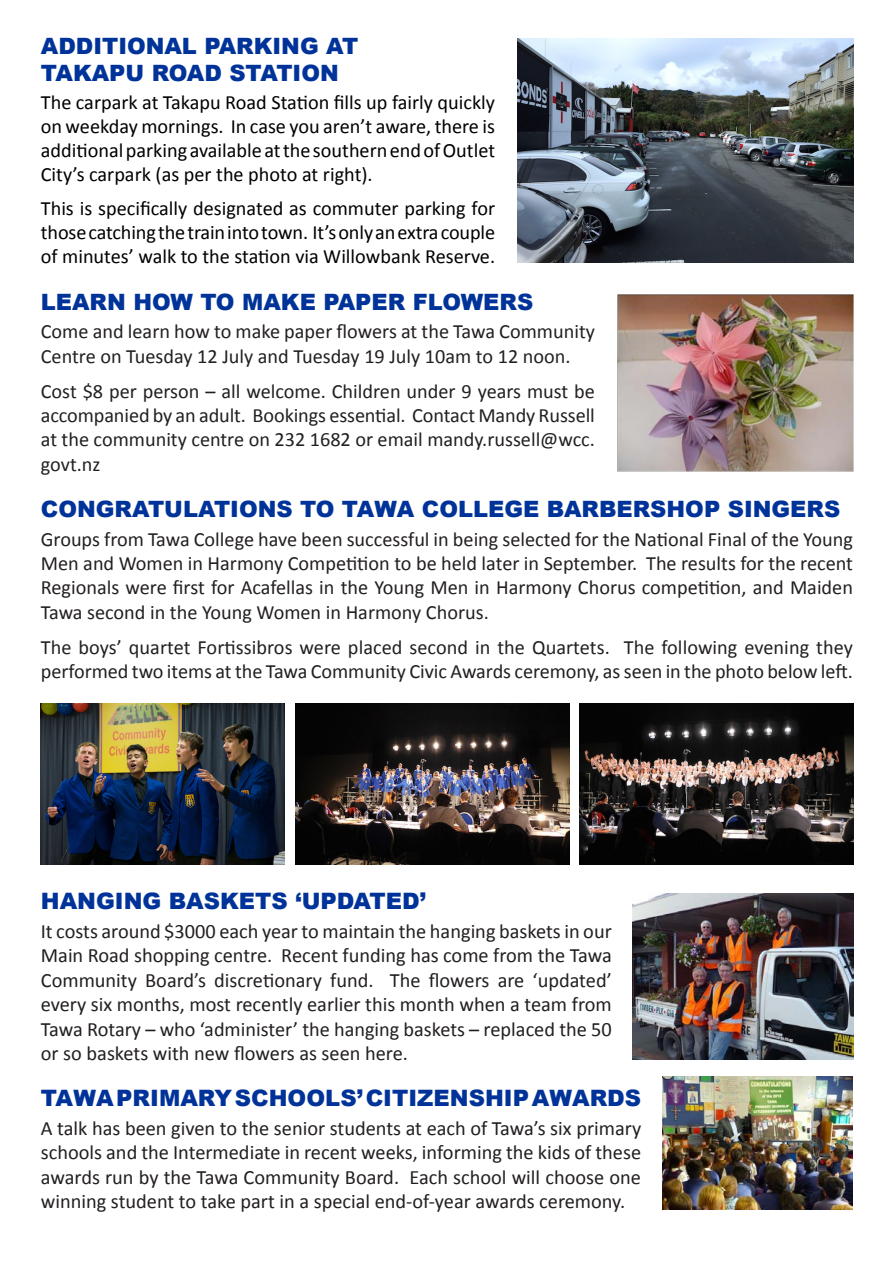
<style>
.page{position:relative;width:893px;height:1263px;background:#fff}
.page>*{position:absolute;margin:0;border:0;box-sizing:border-box;transform-origin:0 0}
.t1{font:900 22.65px "Arial";color:#039}
.t2{font:900 22.5px "Arial";color:#039}
.t3{font:20.4px/24.5px "Calibri";color:#231f20;text-align:justify}
.t4{font:20.25px/24.3px "Calibri";color:#231f20}
.t5{font:20.25px/24px "Calibri";color:#000;text-align:justify}
.s1{font-size:20.4px}
</style>
<div class="page">
<img style="left:617px;top:294px;width:237px;height:178px">
<img style="left:517px;top:39px;width:336px;height:224px">
<img style="left:41px;top:703px;width:244px;height:162px">
<img style="left:295px;top:703px;width:274px;height:161px">
<img style="left:579px;top:703px;width:274px;height:162px">
<img style="left:632px;top:894px;width:221px;height:165px">
<img style="left:663px;top:1076px;width:190px;height:134px">
<p class="t2" style="left:41px;top:30px;width:319px">ADDITIONAL PARKING AT</p>
<p class="t2" style="left:41px;top:57px;width:299px">TAKAPU ROAD STATION</p>
<p class="t5" style="left:41px;top:90px;width:456px">The carpark at Takapu Road Station fills up fairly quickly on weekday mornings. In case you aren’t aware, there is additional parking available at the southern end of Outlet City’s carpark (as per the photo at right).</p>
<p class="t5" style="left:41px;top:195px;width:456px">This is specifically designated as commuter parking for those catching the train into town. It’s only an extra couple of minutes’ walk to the station via Willowbank Reserve.</p>
<p class="t2" style="left:41px;top:286px;width:494px">LEARN HOW TO MAKE PAPER FLOWERS</p>
<p class="t4" style="left:41px;top:319px;width:556px">Come and learn how to make paper flowers at the Tawa Community<br>Centre on Tuesday 12 July and Tuesday 19 July 10am to 12 noon.</p>
<p class="t4" style="left:41px;top:378px;width:556px;text-align:justify">Cost $8 per person – all welcome. Children under 9 years must be accompanied by an adult. Bookings essential. Contact Mandy Russell at the community centre on 232 1682 or email mandy.russell@wcc. govt.nz</p>
<p class="t2" style="left:41px;top:493px;width:801px">CONGRATULATIONS TO TAWA COLLEGE BARBERSHOP SINGERS</p>
<p class="t4" style="left:41px;top:526px;width:814px;text-align:justify">Groups from Tawa College have been successful in being selected for the National Final of the Young Men and Women in Harmony Competition to be held later in September. The results for the recent Regionals were first for Acafellas in the Young Men in Harmony Chorus competition, and Maiden Tawa second in the Young Women in Harmony Chorus.</p>
<p class="t4" style="left:41px;top:634px;width:814px">The boys’ quartet Fortissibros were placed second in the Quartets. The following evening they performed two items at the Tawa Community Civic Awards ceremony, as seen in the photo below left.</p>
<p class="t1" style="left:41px;top:885px;width:387px">HANGING BASKETS ‘UPDATED’</p>
<p class="t3" style="left:41px;top:918px;width:572px">It costs around $3000 each year to maintain the hanging baskets in our Main Road shopping centre. Recent funding has come from the Tawa Community Board’s discretionary fund. The flowers are ‘updated’ every six months, most recently earlier this month when a team from</p>
<p class="t4" style="left:41px;top:1016px;width:572px"><span class="s1">Tawa Rotary</span> – who ‘administer’ the hanging baskets – <span class="s1">replaced the 50</span></p>
<p class="t3" style="left:41px;top:1040px;width:369px">or so baskets with new flowers as seen here.</p>
<p class="t1" style="left:41px;top:1081px;width:602px">TAWA PRIMARY SCHOOLS’ CITIZENSHIP AWARDS</p>
<p class="t3" style="left:41px;top:1115px;width:602px">A talk has been given to the senior students at each of Tawa’s six primary schools and the Intermediate in recent weeks, informing the kids of these awards run by the Tawa Community Board. Each school will choose one</p>
<p class="t3" style="left:41px;top:1188px;width:586px">winning student to take part in a special end-of-year awards ceremony.</p>
</div>
